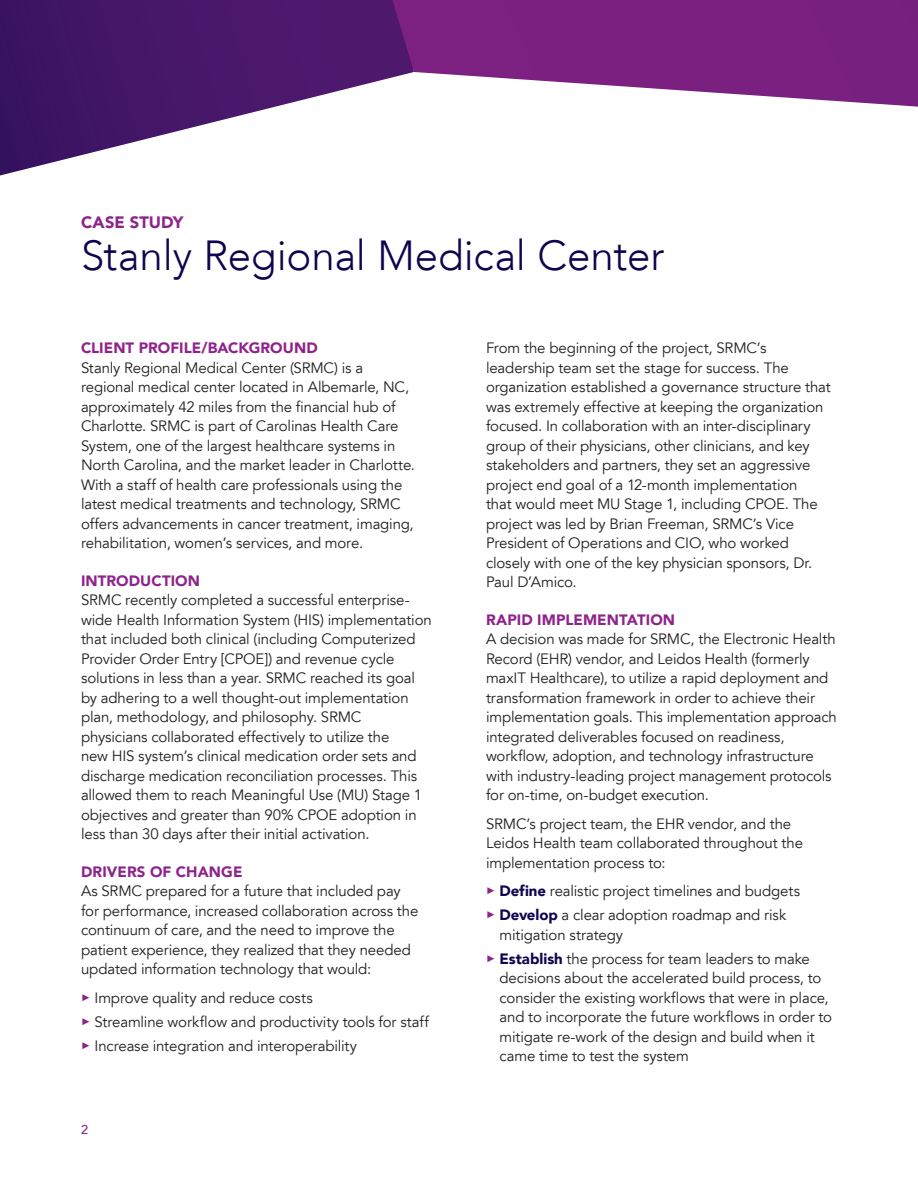
<style>
.page{position:relative;width:918px;height:1188px;background:#fff}
.page>*{position:absolute;margin:0;border:0;box-sizing:border-box;transform-origin:0 0}
.INSIDE_TITLE{font:300 42px "Avenir LT";color:#10044e}
.INSIDE_SUBTITLE{font:900 16.5px "Avenir LT";letter-spacing:.005em;color:#8d248b}
.BODY{font:15px/19.5px "Avenir LT";letter-spacing:-.01em;color:#231f20}
.INSIDE_SUBTITLE-2{font:900 15px "Avenir LT";letter-spacing:.005em;color:#8d248b}
.t1{font:500 12.75px "Avenir LT";color:#8d248b}
.s1{font-family:"Arial";font-size:9.75px;color:#8d248b}
.s2{font-weight:900;color:#10044e}
</style>
<div class="page">
<svg style="left:0;top:0;width:387px;height:176px"></svg>
<svg style="left:387px;top:0;width:531px;height:107px"></svg>
<p class="INSIDE_SUBTITLE" style="left:81px;top:212px;width:104px">CASE STUDY</p>
<p class="INSIDE_TITLE" style="left:81px;top:231px;width:585px">Stanly Regional Medical Center</p>
<p class="INSIDE_SUBTITLE-2" style="left:81px;top:339px;width:238px">CLIENT PROFILE/BACKGROUND</p>
<p class="BODY" style="left:81px;top:358px;width:336px">Stanly Regional Medical Center (SRMC) is a regional medical center located in Albemarle, NC, approximately 42 miles from the financial hub of Charlotte. SRMC is part of Carolinas Health Care System, one of the largest healthcare systems in North Carolina, and the market leader in Charlotte.<br>With a staff of health care professionals using the latest medical treatments and technology, SRMC offers advancements in cancer treatment, imaging, rehabilitation, women’s services, and more.</p>
<p class="INSIDE_SUBTITLE-2" style="left:81px;top:572px;width:121px">INTRODUCTION</p>
<p class="BODY" style="left:81px;top:591px;width:352px">SRMC recently completed a successful enterprise&shy;wide Health Information System (HIS) implementation that included both clinical (including Computerized Provider Order Entry [CPOE]) and revenue cycle solutions in less than a year. SRMC reached its goal by adhering to a well thought-out implementation plan, methodology, and philosophy. SRMC physicians collaborated effectively to utilize the<br>new HIS system’s clinical medication order sets and discharge medication reconciliation processes. This allowed them to reach Meaningful Use (MU) Stage 1 objectives and greater than 90% CPOE adoption in less than 30 days after their initial activation.</p>
<p class="INSIDE_SUBTITLE-2" style="left:81px;top:863px;width:163px">DRIVERS OF CHANGE</p>
<p class="BODY" style="left:81px;top:882px;width:339px">As SRMC prepared for a future that included pay for performance, increased collaboration across the continuum of care, and the need to improve the patient experience, they realized that they needed updated information technology that would:</p>
<p class="BODY" style="left:81px;top:988px;width:233px"><span class="s1">►</span> Improve quality and reduce costs</p>
<p class="BODY" style="left:81px;top:1012px;width:349px"><span class="s1">►</span> Streamline workflow and productivity tools for staff</p>
<p class="BODY" style="left:81px;top:1036px;width:278px"><span class="s1">►</span> Increase integration and interoperability</p>
<p class="t1" style="left:81px;top:1122px;width:9px">2</p>
<p class="BODY" style="left:486px;top:339px;width:346px">From the beginning of the project, SRMC’s leadership team set the stage for success. The organization established a governance structure that was extremely effective at keeping the organization focused. In collaboration with an inter-disciplinary group of their physicians, other clinicians, and key stakeholders and partners, they set an aggressive project end goal of a 12-month implementation<br>that would meet MU Stage 1, including CPOE. The project was led by Brian Freeman, SRMC’s Vice President of Operations and CIO, who worked closely with one of the key physician sponsors, Dr.<br>Paul D’Amico.</p>
<p class="INSIDE_SUBTITLE-2" style="left:486px;top:611px;width:191px">RAPID IMPLEMENTATION</p>
<p class="BODY" style="left:486px;top:630px;width:352px">A decision was made for SRMC, the Electronic Health Record (EHR) vendor, and Leidos Health (formerly maxIT Healthcare), to utilize a rapid deployment and transformation framework in order to achieve their implementation goals. This implementation approach integrated deliverables focused on readiness, workflow, adoption, and technology infrastructure with industry-leading project management protocols for on-time, on-budget execution.</p>
<p class="BODY" style="left:486px;top:814px;width:319px">SRMC’s project team, the EHR vendor, and the<br>Leidos Health team collaborated throughout the implementation process to:</p>
<p class="BODY" style="left:486px;top:882px;width:316px"><span class="s1">►</span> <span class="s2">Define</span> realistic project timelines and budgets</p>
<p class="BODY" style="left:500px;top:906px;width:288px;text-indent:-14px"><span class="s1">►</span> <span class="s2">Develop</span> a clear adoption roadmap and risk mitigation strategy</p>
<p class="BODY" style="left:500px;top:949px;width:334px;text-indent:-14px"><span class="s1">►</span> <span class="s2">Establish</span> the process for team leaders to make decisions about the accelerated build process, to consider the existing workflows that were in place, and to incorporate the future workflows in order to mitigate re-work of the design and build when it came time to test the system</p>
</div>
